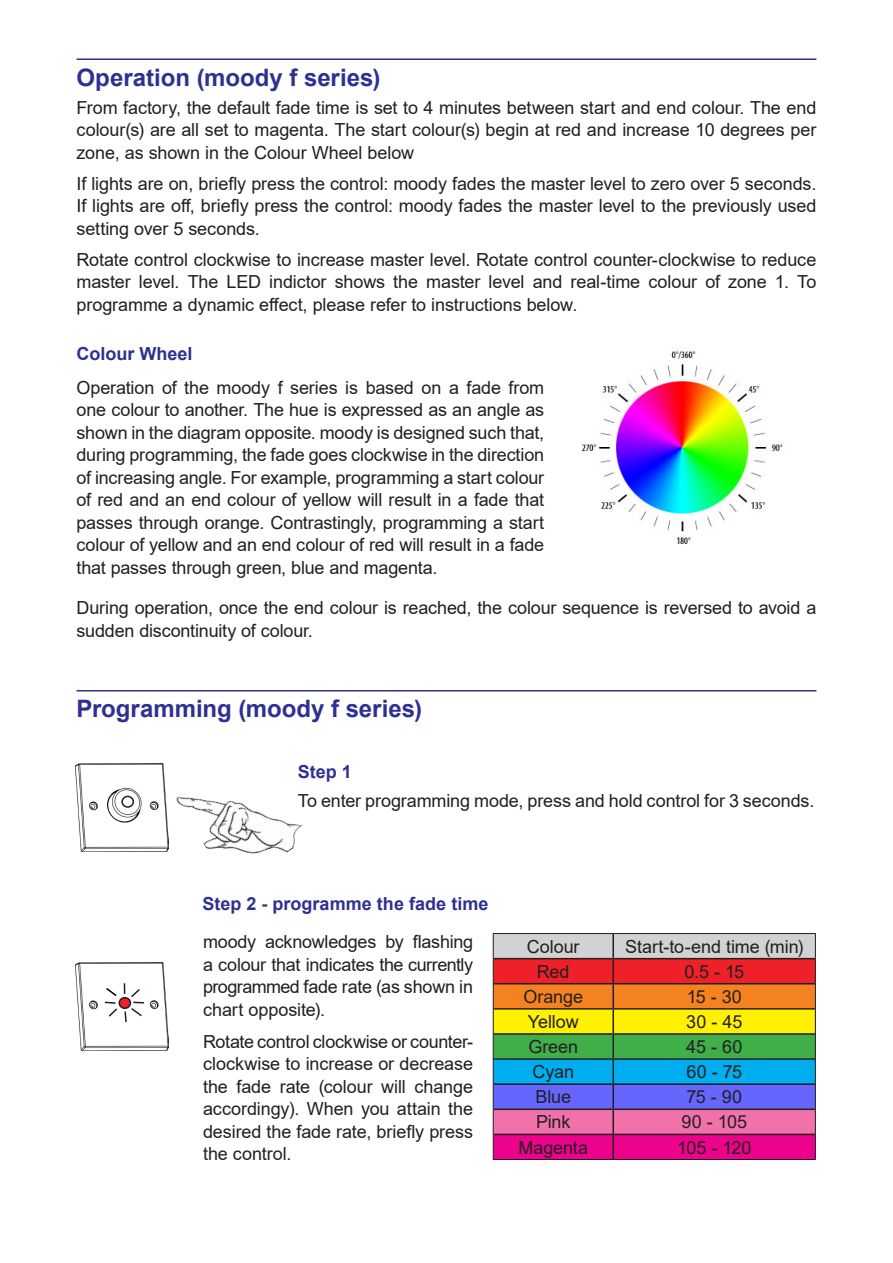
<style>
.page{position:relative;width:893px;height:1263px;background:#fff}
.page>*{position:absolute;margin:0;border:0;box-sizing:border-box;transform-origin:0 0}
.Heading_2{font:700 24px "Arial";color:#2e3092}
.Main_body{font:18px/22.5px "Arial";letter-spacing:-.005em;color:#231f20;text-align:justify}
.Main_body-2{font:700 18px "Arial";color:#2e3092}
</style>
<div class="page">
<hr style="left:77px;top:58px;width:739px;height:2px;background:#2e3092">
<img style="left:581px;top:351px;width:202px;height:193px">
<hr style="left:77px;top:690px;width:739px;height:1px;background:#2e3092">
<svg style="left:493px;top:933px;width:323px;height:226px;background:#ae807f"></svg>
<hr style="left:493px;top:1159px;width:120px;height:1px;background:#231f20">
<hr style="left:613px;top:1159px;width:203px;height:1px;background:#231f20">
<hr style="left:612px;top:934px;width:2px;height:24px;background:#231f20">
<hr style="left:494px;top:958px;width:119px;height:1px;background:#231f20">
<hr style="left:613px;top:958px;width:202px;height:1px;background:#231f20">
<hr style="left:612px;top:959px;width:2px;height:24px;background:#231f20">
<hr style="left:494px;top:983px;width:119px;height:1px;background:#231f20">
<hr style="left:613px;top:983px;width:202px;height:1px;background:#231f20">
<hr style="left:612px;top:984px;width:2px;height:24px;background:#231f20">
<hr style="left:494px;top:1008px;width:119px;height:1px;background:#231f20">
<hr style="left:613px;top:1008px;width:202px;height:1px;background:#231f20">
<hr style="left:612px;top:1009px;width:2px;height:24px;background:#231f20">
<hr style="left:494px;top:1033px;width:119px;height:2px;background:#231f20">
<hr style="left:613px;top:1033px;width:202px;height:2px;background:#231f20">
<hr style="left:612px;top:1035px;width:2px;height:23px;background:#231f20">
<hr style="left:494px;top:1058px;width:119px;height:2px;background:#231f20">
<hr style="left:613px;top:1058px;width:202px;height:2px;background:#231f20">
<hr style="left:612px;top:1060px;width:2px;height:23px;background:#231f20">
<hr style="left:494px;top:1083px;width:119px;height:2px;background:#231f20">
<hr style="left:613px;top:1083px;width:202px;height:2px;background:#231f20">
<hr style="left:612px;top:1085px;width:2px;height:23px;background:#231f20">
<hr style="left:494px;top:1108px;width:119px;height:2px;background:#231f20">
<hr style="left:613px;top:1108px;width:202px;height:2px;background:#231f20">
<hr style="left:612px;top:1110px;width:2px;height:24px;background:#231f20">
<hr style="left:494px;top:1134px;width:119px;height:1px;background:#231f20">
<hr style="left:613px;top:1134px;width:202px;height:1px;background:#231f20">
<hr style="left:612px;top:1135px;width:2px;height:24px;background:#231f20">
<img style="left:76px;top:963px;width:93px;height:87px">
<div style="left:106px;top:985px;width:36px;height:40px;background:#fff"></div>
<svg style="left:103px;top:983px;width:41px;height:41px"></svg>
<div style="left:119px;top:998px;width:11px;height:10px;background:#ee2028;border-radius:50%"></div>
<div style="left:118px;top:997px;width:13px;height:12px;border:2px solid #231f20;border-radius:50%"></div>
<img style="left:176px;top:796px;width:127px;height:58px">
<img style="left:76px;top:763px;width:93px;height:88px">
<div style="left:122px;top:796px;width:11px;height:11px;background:#fff;border-radius:50%"></div>
<div style="left:121px;top:796px;width:13px;height:12px;border:2px solid #231f20;border-radius:50%"></div>
<p class="Heading_2" style="left:77px;top:60px;width:306px">Operation (moody f series)</p>
<p class="Main_body" style="left:77px;top:96px;width:741px">From factory, the default fade time is set to 4 minutes between start and end colour. The end colour(s) are all set to magenta. The start colour(s) begin at red and increase 10 degrees per zone, as shown in the Colour Wheel below</p>
<p class="Main_body" style="left:77px;top:172px;width:741px">If lights are on, briefly press the control: moody fades the master level to zero over 5 seconds.<br>If lights are off, briefly press the control: moody fades the master level to the previously used setting over 5 seconds.</p>
<p class="Main_body" style="left:77px;top:248px;width:741px">Rotate control clockwise to increase master level. Rotate control counter-clockwise to reduce master level. The LED indictor shows the master level and real-time colour of zone 1. To programme a dynamic effect, please refer to instructions below.</p>
<p class="Main_body-2" style="left:77px;top:341px;width:118px">Colour Wheel</p>
<p class="Main_body" style="left:77px;top:376px;width:469px">Operation of the moody f series is based on a fade from one colour to another. The hue is expressed as an angle as shown in the diagram opposite. moody is designed such that, during programming, the fade goes clockwise in the direction of increasing angle. For example, programming a start colour of red and an end colour of yellow will result in a fade that passes through orange. Contrastingly, programming a start colour of yellow and an end colour of red will result in a fade that passes through green, blue and magenta.</p>
<p class="Main_body" style="left:77px;top:597px;width:741px">During operation, once the end colour is reached, the colour sequence is reversed to avoid a sudden discontinuity of colour.</p>
<p class="Heading_2" style="left:77px;top:692px;width:347px">Programming (moody f series)</p>
<p class="Main_body-2" style="left:298px;top:759px;width:56px">Step 1</p>
<p class="Main_body" style="left:298px;top:789px;width:518px">To enter programming mode, press and hold control for 3 seconds.</p>
<p class="Main_body-2" style="left:202px;top:891px;width:288px">Step 2 - programme the fade time</p>
<p class="Main_body" style="left:203px;top:930px;width:272px">moody acknowledges by flashing a colour that indicates the currently programmed fade rate (as shown in chart opposite).</p>
<p class="Main_body" style="left:203px;top:1030px;width:272px">Rotate control clockwise or counter&shy;clockwise to increase or decrease the fade rate (colour will change accordingy). When you attain the desired the fade rate, briefly press the control.</p>
<p class="Main_body" style="left:527px;top:935px;width:54px">Colour</p>
<p class="Main_body" style="left:625px;top:935px;width:180px">Start-to-end time (min)</p>
<p class="Main_body" style="left:537px;top:960px;width:34px">Red</p>
<p class="Main_body" style="left:684px;top:960px;width:61px">0.5 - 15</p>
<p class="Main_body" style="left:523px;top:985px;width:61px">Orange</p>
<p class="Main_body" style="left:687px;top:985px;width:57px">15 - 30</p>
<p class="Main_body" style="left:528px;top:1010px;width:52px">Yellow</p>
<p class="Main_body" style="left:686px;top:1010px;width:58px">30 - 45</p>
<p class="Main_body" style="left:528px;top:1035px;width:51px">Green</p>
<p class="Main_body" style="left:686px;top:1035px;width:58px">45 - 60</p>
<p class="Main_body" style="left:532px;top:1060px;width:43px">Cyan</p>
<p class="Main_body" style="left:686px;top:1060px;width:57px">60 - 75</p>
<p class="Main_body" style="left:535px;top:1085px;width:37px">Blue</p>
<p class="Main_body" style="left:686px;top:1085px;width:57px">75 - 90</p>
<p class="Main_body" style="left:536px;top:1111px;width:36px">Pink</p>
<p class="Main_body" style="left:681px;top:1111px;width:67px">90 - 105</p>
<p class="Main_body" style="left:518px;top:1136px;width:71px">Magenta</p>
<p class="Main_body" style="left:677px;top:1136px;width:76px">105 - 120</p>
</div>
